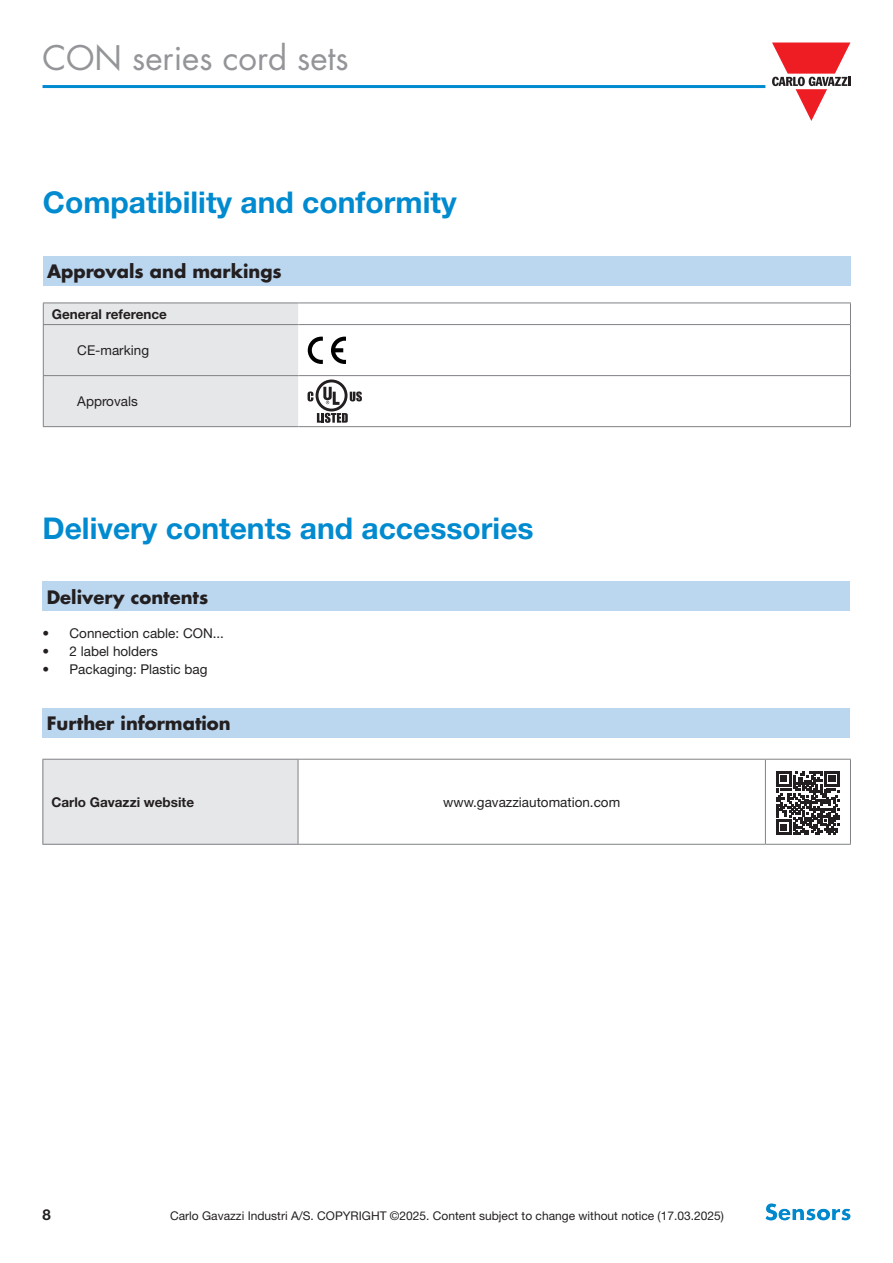
<style>
.page{position:relative;width:893px;height:1263px;background:#fff}
.page>*{position:absolute;margin:0;border:0;box-sizing:border-box;transform-origin:0 0}
.t1{font:33px "Futura Std";color:#939598}
.t2{font:700 30px "Helvetica Neue LT Std";color:#008acf}
.t3{font:700 18px "Futura Std";color:#231f20}
.t4{font:700 15px "Helvetica Neue LT Std";color:#231f20}
.TestoTabellaSx{font:13.5px "Helvetica Neue LT Std";color:#231f20}
.TestoTabellaSx-2{font:700 13.5px "Helvetica Neue LT Std";color:#231f20}
.t5{font:12px "Helvetica Neue LT Std";color:#231f20}
</style>
<div class="page">
<img style="left:765px;top:1203px;width:85px;height:17px">
<svg style="left:772px;top:43px;width:78px;height:78px"></svg>
<hr style="left:43px;top:85px;width:722px;height:3px;background:#008acf">
<div style="left:43px;top:581px;width:807px;height:30px;background:#bbd6ef"></div>
<div style="left:43px;top:708px;width:807px;height:30px;background:#bbd6ef"></div>
<div style="left:43px;top:759px;width:255px;height:85px;background:#e6e7e9"></div>
<hr style="left:43px;top:759px;width:255px;height:1px;background:#808285">
<hr style="left:43px;top:759px;width:1px;height:85px;background:#808285">
<hr style="left:298px;top:759px;width:467px;height:1px;background:#808285">
<hr style="left:298px;top:759px;width:1px;height:85px;background:#808285">
<hr style="left:765px;top:759px;width:86px;height:1px;background:#808285">
<hr style="left:765px;top:759px;width:1px;height:85px;background:#808285">
<hr style="left:850px;top:759px;width:1px;height:85px;background:#808285">
<hr style="left:43px;top:844px;width:255px;height:1px;background:#808285">
<hr style="left:298px;top:844px;width:467px;height:1px;background:#808285">
<hr style="left:765px;top:844px;width:86px;height:1px;background:#808285">
<svg style="left:776px;top:771px;width:64px;height:64px"></svg>
<svg style="left:298px;top:325px;width:552px;height:76px"></svg>
<hr style="left:298px;top:324px;width:553px;height:1px;background:#808285">
<hr style="left:298px;top:375px;width:553px;height:1px;background:#808285">
<hr style="left:298px;top:426px;width:553px;height:1px;background:#808285">
<div style="left:43px;top:303px;width:255px;height:124px;background:#e6e7e9"></div>
<hr style="left:298px;top:303px;width:553px;height:1px;background:#808285">
<svg style="left:850px;top:303px;width:1px;height:21px"></svg>
<hr style="left:850px;top:325px;width:1px;height:50px;background:#808285">
<hr style="left:850px;top:376px;width:1px;height:50px;background:#808285">
<hr style="left:43px;top:325px;width:1px;height:50px;background:#808285">
<hr style="left:43px;top:376px;width:1px;height:50px;background:#808285">
<div style="left:43px;top:256px;width:808px;height:30px;background:#bbd6ef"></div>
<svg style="left:331px;top:337px;width:15px;height:27px"></svg>
<svg style="left:308px;top:337px;width:15px;height:27px"></svg>
<svg style="left:308px;top:379px;width:54px;height:44px"></svg>
<h1 class="t1" style="left:43px;top:37px;width:308px">CON series cord sets</h1>
<p class="t2" style="left:43px;top:184px;width:415px">Compatibility and conformity</p>
<p class="t3" style="left:47px;top:259px;width:236px">Approvals and markings</p>
<p class="TestoTabellaSx-2" style="left:52px;top:305px;width:117px">General reference</p>
<p class="TestoTabellaSx" style="left:77px;top:342px;width:73px">CE-marking</p>
<p class="TestoTabellaSx" style="left:77px;top:393px;width:62px">Approvals</p>
<p class="t2" style="left:43px;top:510px;width:493px">Delivery contents and accessories</p>
<p class="t3" style="left:47px;top:585px;width:163px">Delivery contents</p>
<p class="TestoTabellaSx" style="left:43px;top:625px;width:183px">• Connection cable: CON...</p>
<p class="TestoTabellaSx" style="left:43px;top:643px;width:117px">• 2 label holders</p>
<p class="TestoTabellaSx" style="left:43px;top:661px;width:167px">• Packaging: Plastic bag</p>
<p class="t3" style="left:47px;top:711px;width:185px">Further information</p>
<p class="TestoTabellaSx-2" style="left:51px;top:793px;width:144px">Carlo Gavazzi website</p>
<p class="TestoTabellaSx" style="left:443px;top:794px;width:178px">www.gavazziautomation.com</p>
<p class="t4" style="left:43px;top:1206px;width:10px">8</p>
<p class="t5" style="left:170px;top:1208px;width:555px">Carlo Gavazzi Industri A/S. COPYRIGHT ©2025. Content subject to change without notice (17.03.2025)</p>
</div>
